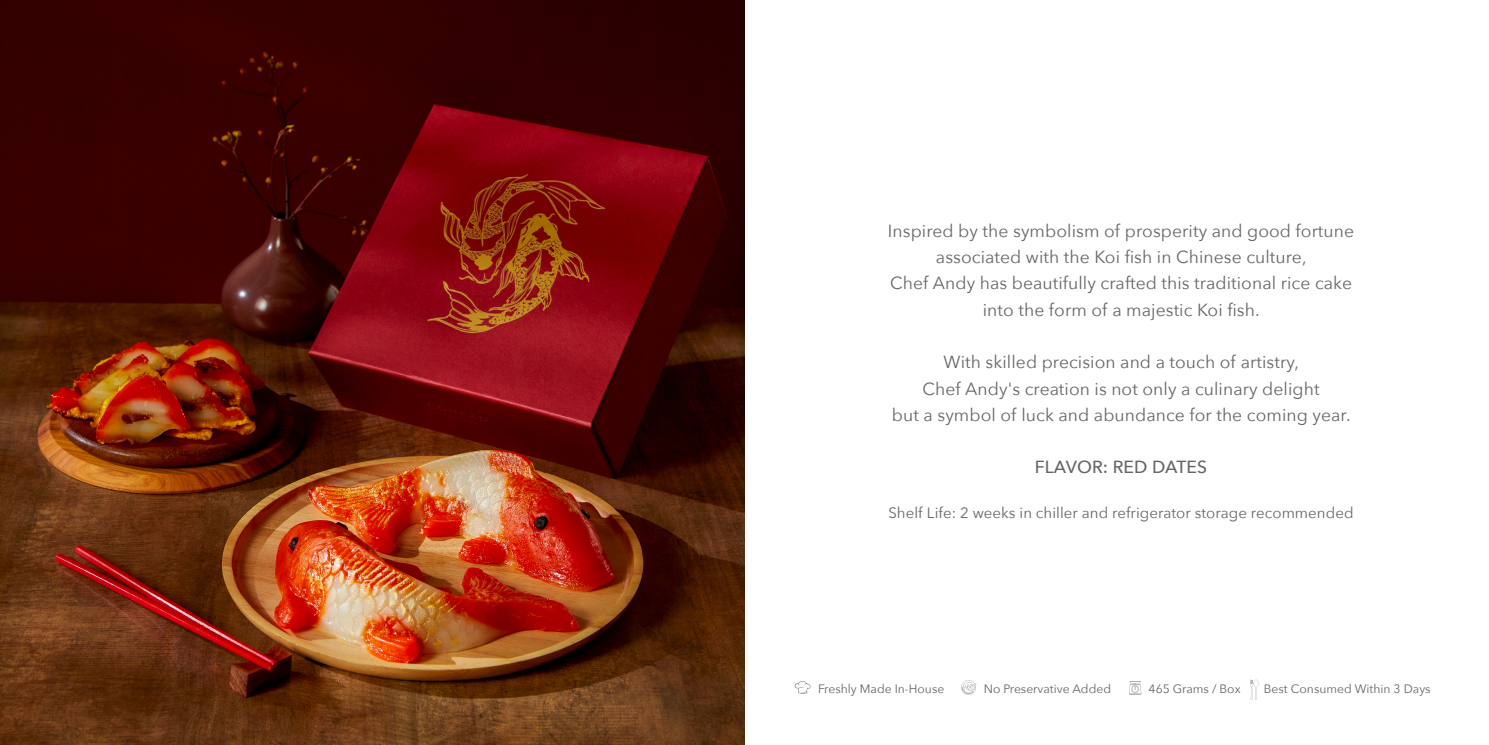
<style>
.page{position:relative;width:1489px;height:745px;background:#fff}
.page>*{position:absolute;margin:0;border:0;box-sizing:border-box;transform-origin:0 0}
.t1{font:17.5px/26.2px "Avenir Next";letter-spacing:.005em;color:#666;text-align:center}
.t2{font:500 17.5px "Avenir Next";letter-spacing:.005em;color:#666}
.t3{font:15px "Avenir Next";letter-spacing:.005em;color:#666}
.t4{font:12.12px "Avenir Next";color:#666}
</style>
<div class="page">
<img style="left:0;top:0;width:744px;height:744px">
<svg style="left:794px;top:681px;width:17px;height:12px"></svg>
<svg style="left:961px;top:680px;width:15px;height:14px"></svg>
<svg style="left:1129px;top:681px;width:12px;height:13px"></svg>
<svg style="left:1250px;top:679px;width:8px;height:20px"></svg>
<p class="t1" style="left:888px;top:217px;width:467px">Inspired by the symbolism of prosperity and good fortune associated with the Koi fish in Chinese culture,<br>Chef Andy has beautifully crafted this traditional rice cake into the form of a majestic Koi fish.</p>
<p class="t1" style="left:891px;top:348px;width:460px">With skilled precision and a touch of artistry,<br>Chef Andy's creation is not only a culinary delight<br>but a symbol of luck and abundance for the coming year.</p>
<p class="t2" style="left:1034px;top:452px;width:174px">FLAVOR: RED DATES</p>
<p class="t3" style="left:888px;top:499px;width:466px">Shelf Life: 2 weeks in chiller and refrigerator storage recommended</p>
<p class="t4" style="left:818px;top:678px;width:128px">Freshly Made In-House</p>
<p class="t4" style="left:983px;top:678px;width:129px">No Preservative Added</p>
<p class="t4" style="left:1148px;top:678px;width:93px">465 Grams / Box</p>
<p class="t4" style="left:1263px;top:678px;width:168px">Best Consumed Within 3 Days</p>
</div>
